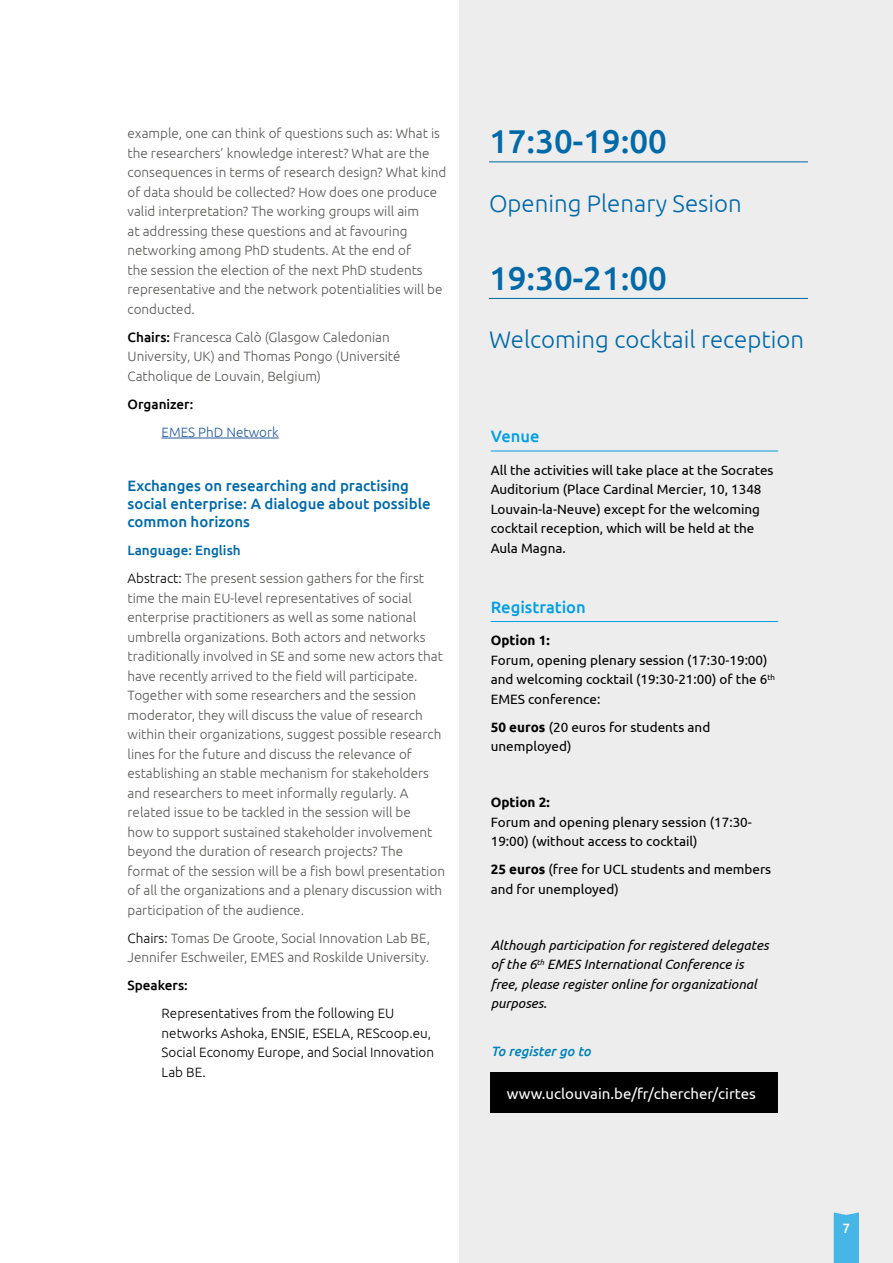
<style>
.page{position:relative;width:893px;height:1263px;background:#fff}
.page>*{position:absolute;margin:0;border:0;box-sizing:border-box;transform-origin:0 0}
.t1{font:500 33px "Ubuntu";color:#0069a7}
.t2{font:300 24px "Ubuntu";color:#0069a7}
.t3{font:500 16.5px "Ubuntu";color:#009fe3}
.t4{font:500 15px/18px "Ubuntu";color:#0069a7}
.t5{font:15px "Ubuntu";color:#fff}
.t6{font:300 13.5px/19.5px "Ubuntu";color:#575756}
.t7{font:13.5px/19.5px "Ubuntu";color:#000}
.t8{font:italic 13.5px/19.5px "Ubuntu";color:#000}
.t9{font:300 13.5px/19.5px "Ubuntu";color:#000}
.t10{font:500 13.5px "Ubuntu";color:#000}
.t11{font:700 13.5px "Ubuntu";color:#000}
.t12{font:italic 500 13.5px "Ubuntu";color:#0081b8}
.t13{font:300 13.5px "Ubuntu";color:#275b9b}
.t14{font:500 13.5px "Ubuntu";color:#fff}
.s1{font-weight:500;color:#000}
.s2{font-weight:500;color:#0069a7}
.s3{color:#000}
.s4{font-weight:700}
</style>
<div class="page">
<div style="left:459px;top:0;width:434px;height:1263px;background:#ededed"></div>
<svg style="left:834px;top:1212px;width:25px;height:51px"></svg>
<hr style="left:491px;top:451px;width:287px;height:1px;background:#009fe3">
<hr style="left:491px;top:621px;width:287px;height:1px;background:#009fe3">
<div style="left:491px;top:1073px;width:287px;height:40px;background:#000"></div>
<hr style="left:162px;top:438px;width:117px;height:1px;background:#275b9b">
<hr style="left:489px;top:162px;width:319px;height:1px;background:#0069a7">
<hr style="left:489px;top:298px;width:319px;height:1px;background:#0069a7">
<p class="t6" style="left:128px;top:123px;width:320px">example, one can think of questions such as: What is the researchers’ knowledge interest? What are the consequences in terms of research design? What kind of data should be collected? How does one produce valid interpretation? The working groups will aim<br>at addressing these questions and at favouring networking among PhD students. At the end of<br>the session the election of the next PhD students representative and the network potentialities will be conducted.</p>
<p class="t6" style="left:128px;top:327px;width:275px"><span class="s1">Chairs:</span> Francesca Calò (Glasgow Caledonian<br>University, UK) and Thomas Pongo (Université<br>Catholique de Louvain, Belgium)</p>
<p class="t10" style="left:128px;top:395px;width:67px">Organizer:</p>
<p class="t13" style="left:162px;top:424px;width:119px">EMES PhD Network</p>
<p class="t4" style="left:128px;top:476px;width:305px">Exchanges on researching and practising social enterprise: A dialogue about possible common horizons</p>
<p class="t6" style="left:128px;top:536px;width:298px;line-height:28px"><span class="s2">Language: English<br></span><span class="s3">Abstract:</span> The present session gathers for the first</p>
<p class="t6" style="left:128px;top:588px;width:319px">time the main EU-level representatives of social enterprise practitioners as well as some national umbrella organizations. Both actors and networks traditionally involved in SE and some new actors that have recently arrived to the field will participate.<br>Together with some researchers and the session moderator, they will discuss the value of research within their organizations, suggest possible research lines for the future and discuss the relevance of establishing an stable mechanism for stakeholders and researchers to meet informally regularly. A related issue to be tackled in the session will be<br>how to support sustained stakeholder involvement beyond the duration of research projects? The format of the session will be a fish bowl presentation of all the organizations and a plenary discussion with participation of the audience.</p>
<p class="t6" style="left:128px;top:928px;width:304px"><span class="s3">Chairs:</span> Tomas De Groote, Social Innovation Lab BE,<br>Jennifer Eschweiler, EMES and Roskilde University.</p>
<p class="t10" style="left:128px;top:977px;width:62px">Speakers:</p>
<p class="t9" style="left:162px;top:1003px;width:274px">Representatives from the following EU networks Ashoka, ENSIE, ESELA, REScoop.eu, Social Economy Europe, and Social Innovation Lab BE.</p>
<h1 class="t1" style="left:489px;top:121px;width:179px">17:30-19:00</h1>
<h2 class="t2" style="left:489px;top:189px;width:254px">Opening Plenary Sesion</h2>
<h1 class="t1" style="left:489px;top:257px;width:179px">19:30-21:00</h1>
<h2 class="t2" style="left:489px;top:325px;width:317px">Welcoming cocktail reception</h2>
<p class="t3" style="left:491px;top:426px;width:50px">Venue</p>
<p class="t7" style="left:491px;top:460px;width:284px">All the activities will take place at the Socrates Auditorium (Place Cardinal Mercier, 10, 1348<br>Louvain-la-Neuve) except for the welcoming cocktail reception, which will be held at the Aula Magna.</p>
<p class="t3" style="left:491px;top:596px;width:97px">Registration</p>
<p class="t11" style="left:491px;top:632px;width:61px">Option 1:</p>
<p class="t7" style="left:491px;top:650px;width:286px">Forum, opening plenary session (17:30-19:00) and welcoming cocktail (19:30-21:00) of the 6<sup>th<br></sup>EMES conference:</p>
<p class="t7" style="left:491px;top:717px;width:221px"><span class="s4">50 euros</span> (20 euros for students and unemployed)</p>
<p class="t11" style="left:491px;top:794px;width:61px">Option 2:</p>
<p class="t7" style="left:491px;top:812px;width:263px">Forum and opening plenary session (17:30-<br>19:00) (without access to cocktail)</p>
<p class="t7" style="left:491px;top:859px;width:282px"><span class="s4">25 euros</span> (free for UCL students and members and for unemployed)</p>
<p class="t8" style="left:491px;top:935px;width:279px">Although participation for registered delegates of the 6<sup>th</sup> EMES International Conference is free, please register online for organizational purposes.</p>
<p class="t12" style="left:491px;top:1042px;width:102px">To register go to</p>
<p class="t5" style="left:507px;top:1084px;width:250px">www.uclouvain.be/fr/chercher/cirtes</p>
<p class="t14" style="left:842px;top:1220px;width:9px">7</p>
</div>
